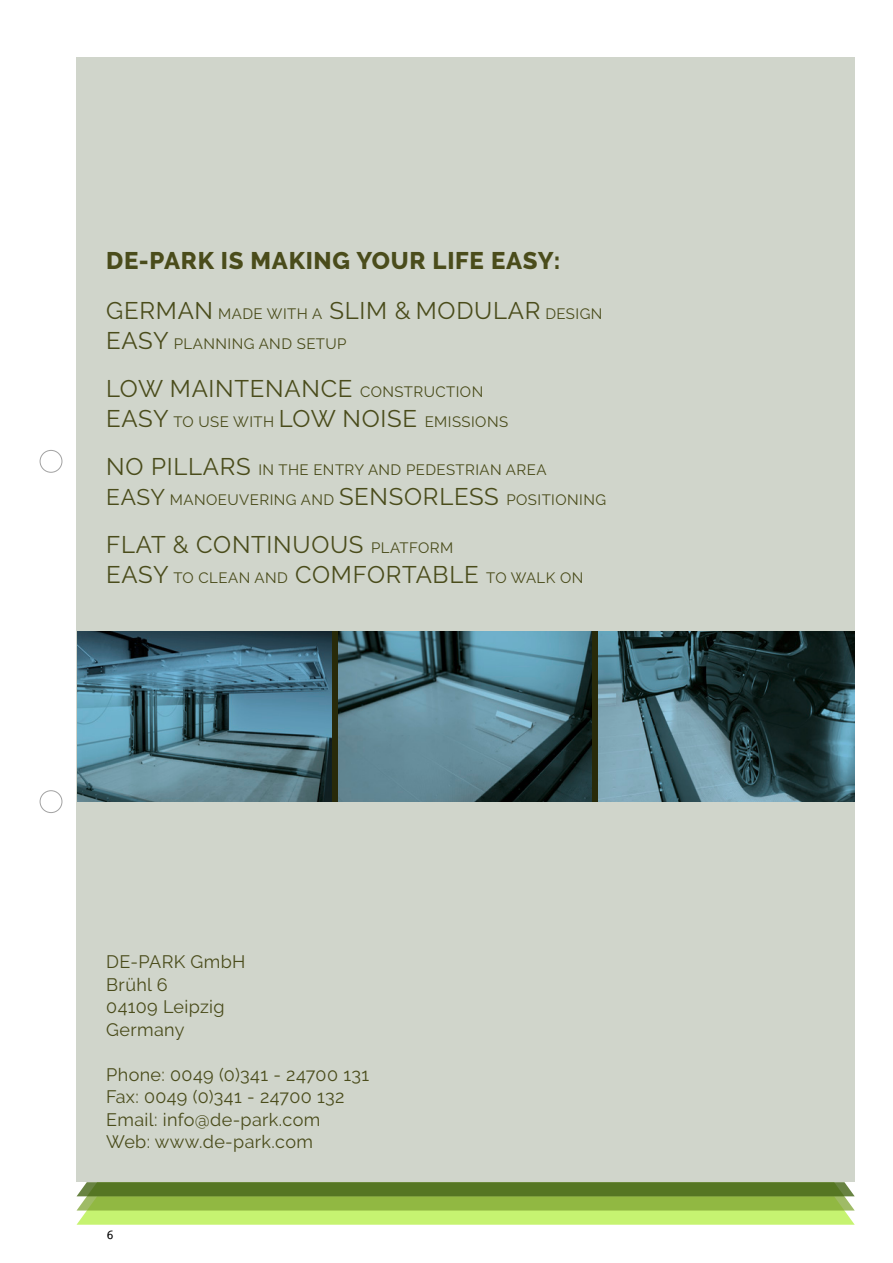
<style>
.page{position:relative;width:893px;height:1263px;background:#fff}
.page>*{position:absolute;margin:0;border:0;box-sizing:border-box;transform-origin:0 0}
.t1{font:800 24px/49.8px "Raleway";letter-spacing:.03em;color:#4a4c1b}
.t2{font:24px "Raleway";letter-spacing:.03em;color:#4a4c1b}
.t3{font:18px/22.5px "Raleway";letter-spacing:.02em;color:#4a4c1b}
.t4{font:15px/30px "Raleway";letter-spacing:.03em;color:#4a4c1b}
.t5{font:13.5px "Courier";color:#000}
.s1{font-weight:400}
.s2{font-weight:400;font-size:15px}
.s3{font-size:24px}
.s4{font-size:15px}
.s5{font-size:22.65px}
</style>
<div class="page">
<div style="left:40px;top:790px;width:22px;height:23px;border:1px solid #a2a2a2;border-radius:50%"></div>
<div style="left:40px;top:450px;width:22px;height:23px;border:1px solid #a2a2a2;border-radius:50%"></div>
<svg style="left:76px;top:1182px;width:779px;height:43px;background:#91b74c"></svg>
<div style="left:77px;top:57px;width:778px;height:1125px;background:#d0d5cb"></div>
<img style="left:77px;top:631px;width:515px;height:170px">
<svg style="left:597px;top:631px;width:257px;height:170px;background:#3a585f"></svg>
<div style="left:333px;top:631px;width:5px;height:170px;background:#282a09"></div>
<div style="left:592px;top:631px;width:5px;height:170px;background:#282a09"></div>
<h1 class="t1" style="left:106px;top:236px;width:498px">DE-PARK IS MAKING YOUR LIFE EASY:<br><span class="s1">GERMAN</span> <span class="s2">MADE WITH A</span> <span class="s1">SLIM &amp; MODULAR</span> <span class="s2">DESIGN</span></h1>
<p class="t4" style="left:106px;top:328px;width:242px"><span class="s3">EASY</span> PLANNING AND SETUP</p>
<h1 class="t2" style="left:106px;top:374px;width:378px">LOW MAINTENANCE <span class="s4">CONSTRUCTION</span></h1>
<p class="t4" style="left:106px;top:406px;width:403px"><span class="s3">EASY</span> TO USE WITH <span class="s3">LOW NOISE</span> EMISSIONS</p>
<p class="t4" style="left:106px;top:454px;width:501px"><span class="s3">NO PILLARS</span> IN THE ENTRY AND PEDESTRIAN AREA<br><span class="s5">EASY</span> MANOEUVERING AND <span class="s3">SENSORLESS</span> POSITIONING</p>
<h1 class="t2" style="left:106px;top:530px;width:349px">FLAT &amp; CONTINUOUS <span class="s4">PLATFORM</span></h1>
<p class="t4" style="left:106px;top:562px;width:478px"><span class="s3">EASY</span> TO CLEAN AND <span class="s3">COMFORTABLE</span> TO WALK ON</p>
<p class="t3" style="left:106px;top:951px;width:141px">DE-PARK GmbH<br>Brühl 6<br>04109 Leipzig<br>Germany</p>
<p class="t3" style="left:106px;top:1063px;width:264px">Phone: 0049 (0)341 - 24700 131<br>Fax: 0049 (0)341 - 24700 132<br>Email: info@de-park.com<br>Web: www.de-park.com</p>
<p class="t5" style="left:106px;top:1224px;width:10px">6</p>
</div>
